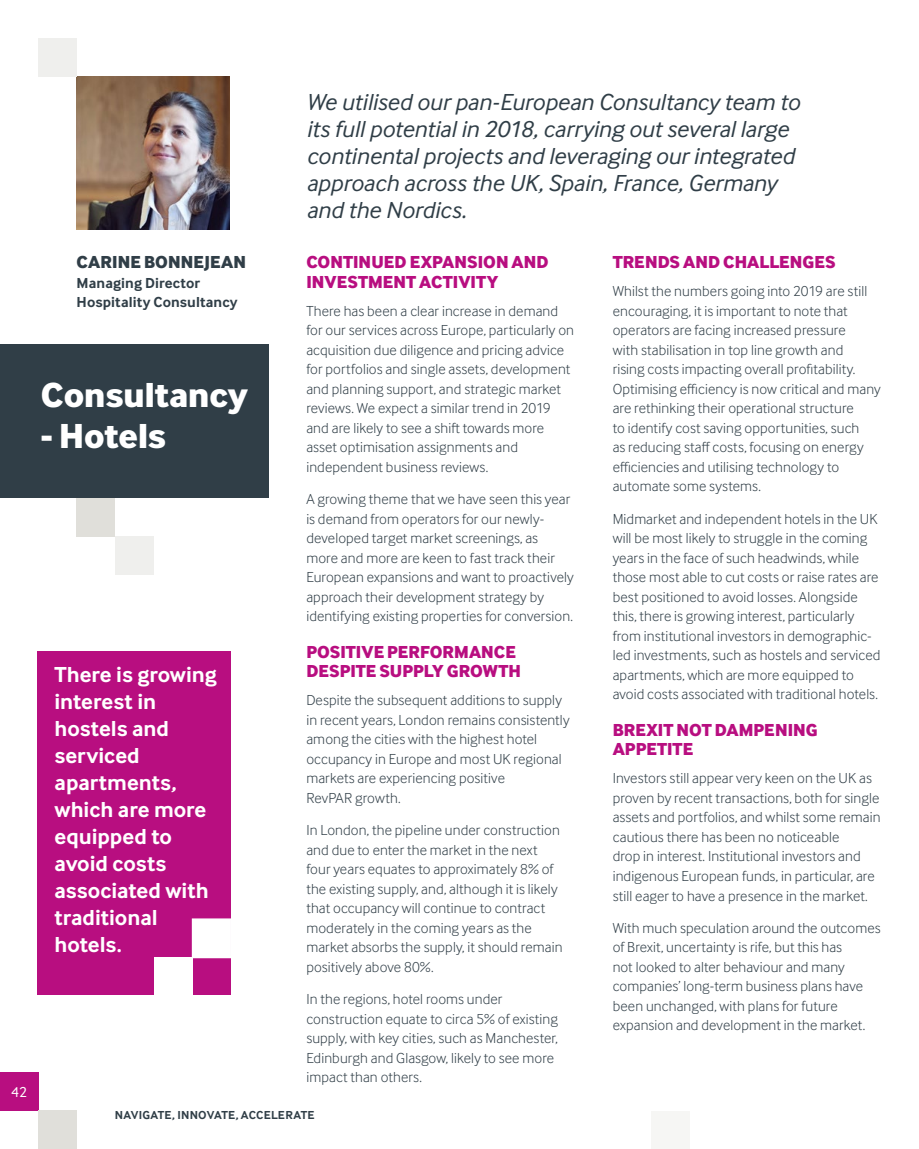
<style>
.page{position:relative;width:919px;height:1149px;background:#fff}
.page>*{position:absolute;margin:0;border:0;box-sizing:border-box;transform-origin:0 0}
.t1{font:800 36px "Inter Face";color:#fff}
.t2{font:italic 24px/27px "Inter Face";letter-spacing:-.005em;color:#303e47}
.t3{font:700 22.5px/27px "Inter Face";color:#fff}
.t4{font:800 18px/19.5px "Inter Face";letter-spacing:.005em;color:#b80e80}
.t5{font:800 18px "Inter Face";letter-spacing:.01em;color:#303e47}
.t6{font:300 15px/19.5px "Inter Face";letter-spacing:.01em;color:#303e47}
.t7{font:700 15px/19.5px "Inter Face";letter-spacing:.005em;color:#303e47}
.t8{font:15px "Inter Face";color:#fff}
.t9{font:700 12px "Inter Face";letter-spacing:.02em;color:#303e47}
</style>
<div class="page">
<div style="left:0;top:1071px;width:38px;height:39px;background:#b80e80"></div>
<div style="left:38px;top:1110px;width:39px;height:38px;background:#e0dfda"></div>
<div style="left:77px;top:497px;width:38px;height:39px;background:#e0dfda"></div>
<div style="left:115px;top:536px;width:38px;height:38px;background:#efefed"></div>
<div style="left:651px;top:1111px;width:38px;height:37px;background:#f6f6f4"></div>
<img style="left:77px;top:77px;width:153px;height:153px">
<div style="left:38px;top:38px;width:39px;height:39px;background:#efefed"></div>
<div style="left:0;top:344px;width:268px;height:153px;background:#303e47"></div>
<div style="left:37px;top:651px;width:193px;height:343px;background:#b80e80"></div>
<div style="left:192px;top:918px;width:39px;height:39px;background:#fff"></div>
<div style="left:154px;top:957px;width:38px;height:38px;background:#fff"></div>
<p class="t8" style="left:11px;top:1082px;width:18px">42</p>
<p class="t5" style="left:77px;top:251px;width:171px">CARINE BONNEJEAN</p>
<p class="t7" style="left:77px;top:273px;width:162px">Managing Director<br>Hospitality Consultancy</p>
<h1 class="t1" style="left:41px;top:373px;width:209px">Consultancy</h1>
<h1 class="t1" style="left:41px;top:413px;width:127px">- Hotels</h1>
<h3 class="t3" style="left:54px;top:660px;width:164px">There is growing interest in hostels and serviced apartments, which are more equipped to avoid costs associated with traditional hotels.</h3>
<h2 class="t2" style="left:306px;top:88px;width:495px">We utilised our pan-European Consultancy team to its full potential in 2018, carrying out several large continental projects and leveraging our integrated approach across the UK, Spain, France, Germany and the Nordics.</h2>
<p class="t4" style="left:306px;top:252px;width:244px">CONTINUED EXPANSION AND<br>INVESTMENT ACTIVITY</p>
<p class="t6" style="left:306px;top:301px;width:269px">There has been a clear increase in demand for our services across Europe, particularly on acquisition due diligence and pricing advice for portfolios and single assets, development and planning support, and strategic market reviews. We expect a similar trend in 2019 and are likely to see a shift towards more asset optimisation assignments and independent business reviews.</p>
<p class="t6" style="left:306px;top:489px;width:269px">A growing theme that we have seen this year is demand from operators for our newly&shy;developed target market screenings, as<br>more and more are keen to fast track their European expansions and want to proactively approach their development strategy by identifying existing properties for conversion.</p>
<p class="t4" style="left:306px;top:641px;width:216px">POSITIVE PERFORMANCE<br>DESPITE SUPPLY GROWTH</p>
<p class="t6" style="left:306px;top:690px;width:265px">Despite the subsequent additions to supply in recent years, London remains consistently among the cities with the highest hotel occupancy in Europe and most UK regional markets are experiencing positive<br>RevPAR growth.</p>
<p class="t6" style="left:306px;top:820px;width:258px">In London, the pipeline under construction and due to enter the market in the next four years equates to approximately 8% of the existing supply, and, although it is likely that occupancy will continue to contract moderately in the coming years as the market absorbs the supply, it should remain positively above 80%.</p>
<p class="t6" style="left:306px;top:988px;width:253px">In the regions, hotel rooms under construction equate to circa 5% of existing supply, with key cities, such as Manchester, Edinburgh and Glasgow, likely to see more impact than others.</p>
<p class="t4" style="left:612px;top:252px;width:224px">TRENDS AND CHALLENGES</p>
<p class="t6" style="left:612px;top:281px;width:269px">Whilst the numbers going into 2019 are still encouraging, it is important to note that operators are facing increased pressure<br>with stabilisation in top line growth and<br>rising costs impacting overall profitability.<br>Optimising efficiency is now critical and many are rethinking their operational structure<br>to identify cost saving opportunities, such<br>as reducing staff costs, focusing on energy efficiencies and utilising technology to automate some systems.</p>
<p class="t6" style="left:612px;top:508px;width:269px">Midmarket and independent hotels in the UK will be most likely to struggle in the coming years in the face of such headwinds, while those most able to cut costs or raise rates are best positioned to avoid losses. Alongside this, there is growing interest, particularly from institutional investors in demographic&shy;led investments, such as hostels and serviced apartments, which are more equipped to avoid costs associated with traditional hotels.</p>
<p class="t4" style="left:612px;top:719px;width:206px">BREXIT NOT DAMPENING<br>APPETITE</p>
<p class="t6" style="left:612px;top:768px;width:269px">Investors still appear very keen on the UK as proven by recent transactions, both for single assets and portfolios, and whilst some remain cautious there has been no noticeable<br>drop in interest. Institutional investors and indigenous European funds, in particular, are still eager to have a presence in the market.</p>
<p class="t6" style="left:612px;top:917px;width:269px">With much speculation around the outcomes of Brexit, uncertainty is rife, but this has<br>not looked to alter behaviour and many companies’ long-term business plans have been unchanged, with plans for future expansion and development in the market.</p>
<p class="t9" style="left:115px;top:1107px;width:201px">NAVIGATE, INNOVATE, ACCELERATE</p>
</div>
